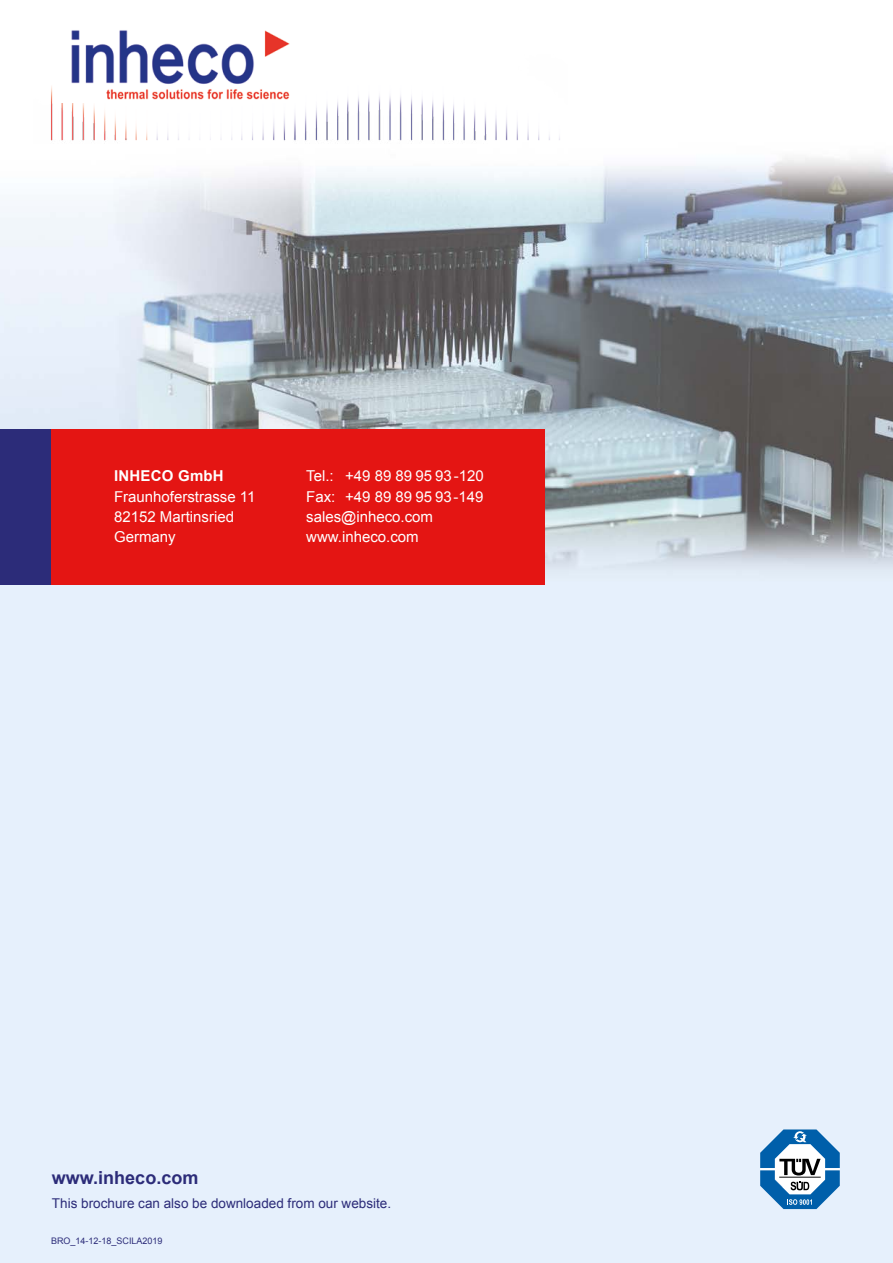
<style>
.page{position:relative;width:893px;height:1263px;background:#fff}
.page>*{position:absolute;margin:0;border:0;box-sizing:border-box;transform-origin:0 0}
.t1{font:700 18px "Arial";color:#2c2c79}
.t2{font:15px/20.2px "Arial";color:#fff}
.t3{font:700 15px "Arial";letter-spacing:.015em;color:#fff}
.t4{font:13.5px "Arial";color:#2c2c79}
.t5{font:9px "Arial";color:#2c2c79}
</style>
<div class="page">
<img style="left:0;top:157px;width:893px;height:1106px">
<img style="left:50px;top:86px;width:510px;height:55px">
<div style="left:51px;top:429px;width:494px;height:156px;background:#e41513"></div>
<div style="left:0;top:429px;width:51px;height:156px;background:#2c2c79"></div>
<svg style="left:760px;top:1129px;width:80px;height:80px"></svg>
<img style="left:61px;top:30px;width:236px;height:72px">
<p class="t3" style="left:114px;top:466px;width:111px">INHECO GmbH</p>
<p class="t2" style="left:114px;top:486px;width:143px">Fraunhoferstrasse 11<br>82152 Martinsried<br>Germany</p>
<p class="t2" style="left:306px;top:466px;width:179px">Tel.: +49 89 89 95 93 -101<br>Fax: +49 89 89 95 93-149 sales@inheco.com www.inheco.com</p>
<p class="t2" style="left:467px;top:466px;width:18px">20</p>
<p class="t1" style="left:52px;top:1166px;width:148px">www.inheco.com</p>
<p class="t4" style="left:52px;top:1195px;width:341px">This brochure can also be downloaded from our website.</p>
<p class="t5" style="left:51px;top:1235px;width:113px">BRO_14-12-18_SCILA2019</p>
</div>
